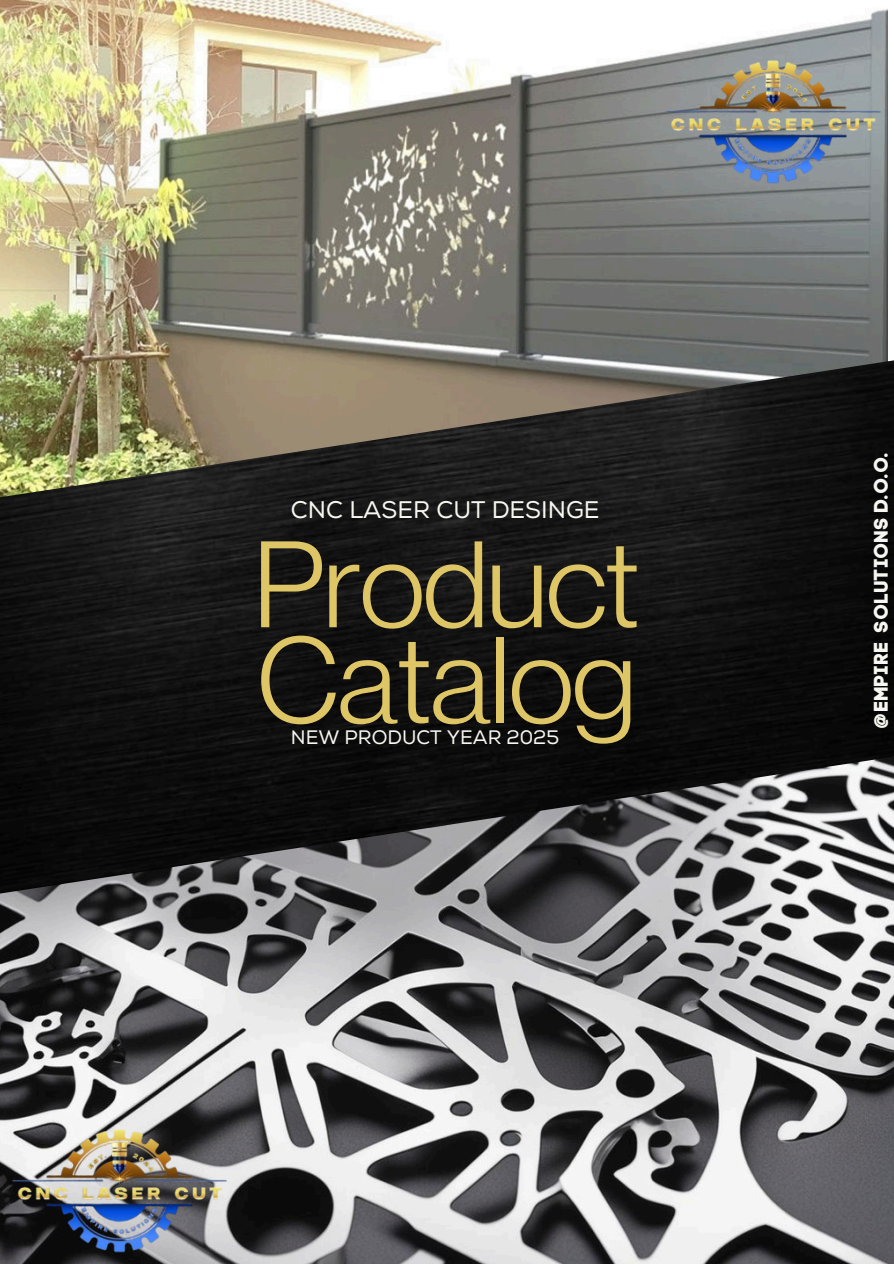
<style>
.page{position:relative;width:894px;height:1264px;background:#fff}
.page>*{position:absolute;margin:0;border:0;box-sizing:border-box;transform-origin:0 0}
.t1{font:120px/95.7px "Neue Montreal";letter-spacing:-.01em;color:#dec565}
.t2{font:24px "Nexa";color:#f7f6f0}
.t3{font:19.65px "Code Pro Bold LC";color:#f7f6f0}
.t4{font:19.5px "Nexa";color:#f7f6f0}
</style>
<div class="page">
<img style="left:0;top:900px;width:893px;height:363px">
<img style="left:0;top:0;width:886px;height:357px">
<img style="left:0;top:357px;width:893px;height:543px">
<img style="left:0;top:1117px;width:240px;height:145px">
<img style="left:653px;top:49px;width:235px;height:145px">
<h2 class="t2" style="left:291px;top:495px;width:310px">CNC LASER CUT DESINGE</h2>
<p class="t1" style="left:254px;top:534px;width:387px">Product<br>Catalog</p>
<p class="t4" style="left:291px;top:726px;width:270px">NEW PRODUCT YEAR 2025</p>
<p class="t3" style="left:868px;top:727px;width:277px;rotate:-90deg">@EMPIRE SOLUTIONS D.O.O.</p>
</div>
